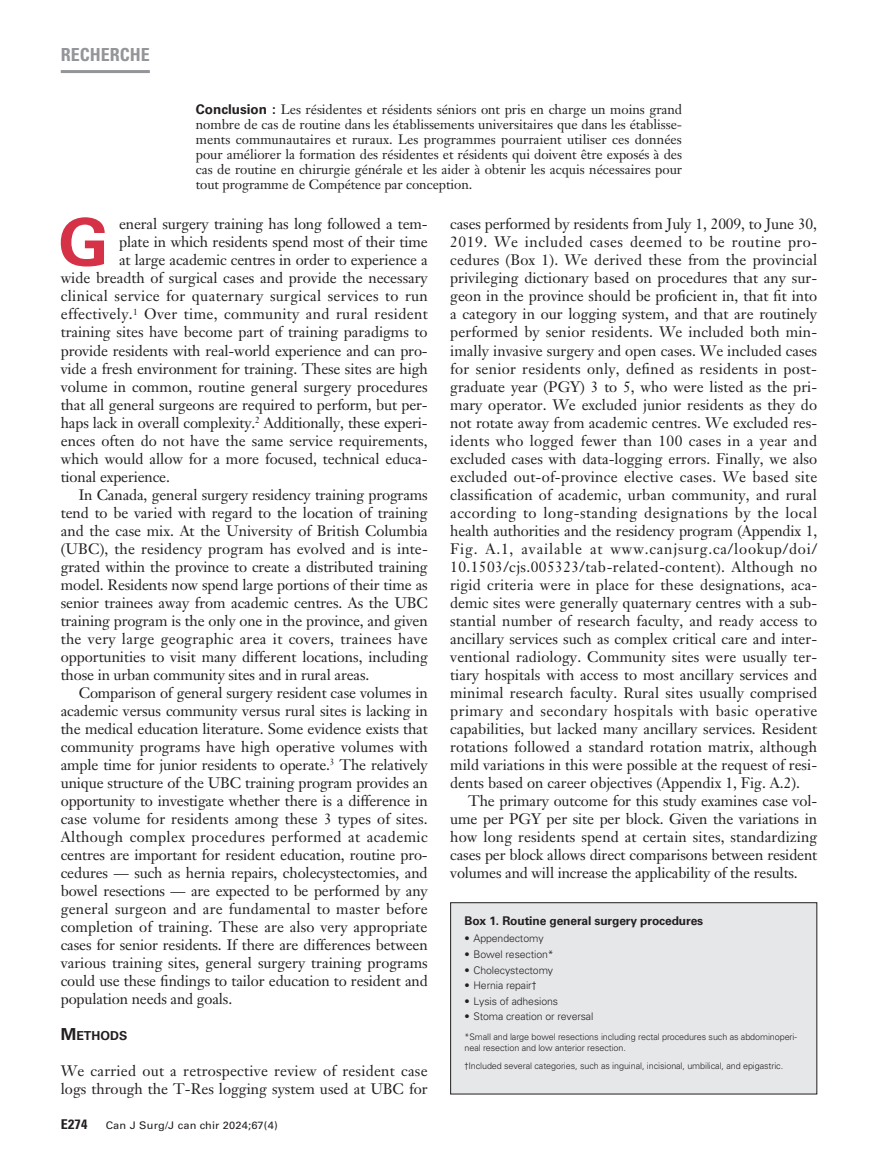
<style>
.page{position:relative;width:878px;height:1175px;background:#fff}
.page>*{position:absolute;margin:0;border:0;box-sizing:border-box;transform-origin:0 0}
.t1{font:700 64.8px "Univers LT Std";color:#d63247}
.t2{font:700 condensed 18px "Univers LT Std";color:#939598}
.t3{font:15px/18px "Janson Text LT Std";letter-spacing:-.01em;color:#231f20;text-align:justify}
.t4{font:15px/18px "Janson Text LT Std";letter-spacing:.015em;color:#231f20}
.t5{font:15px "Janson Text LT Std";letter-spacing:.02em;color:#231f20}
.t6{font:15px "Janson Text LT Std";letter-spacing:.01em;color:#231f20}
.t7{font:15px "Janson Text LT Std";letter-spacing:.025em;color:#231f20}
.t8{font:13.5px/15px "Janson Text LT Std";letter-spacing:-.005em;color:#231f20;text-align:justify}
.t9{font:700 condensed 13.5px "Univers LT Std";color:#231f20;scale:1.05 1}
.t10{font:700 12.3px "Univers LT Std";color:#231f20}
.t11{font:700 12px "Univers LT Std";letter-spacing:-.01em;color:#231f20}
.t12{font:300 10.5px "Univers LT Std";letter-spacing:-.01em;color:#231f20}
.t13{font:10.5px "Univers LT Std";letter-spacing:.015em;color:#231f20;scale:1.05 1}
.t14{font:300 9px/10.8px "Univers LT Std";letter-spacing:-.01em;color:#231f20}
.s1{font-family:"Univers LT Std";font-weight:700}
.s2{font-size:16.5px}
.s3{font-family:"Source Sans Pro";font-weight:400}
</style>
<div class="page">
<hr style="left:61px;top:70px;width:89px;height:3px;background:#939598">
<div style="left:450px;top:902px;width:366px;height:192px;background:#e6e7e9"></div>
<div style="left:450px;top:902px;width:367px;height:192px;border:1px solid #231f20"></div>
<p class="t2" style="left:61px;top:44px;width:91px">RECHERCHE</p>
<p class="t8" style="left:196px;top:101px;width:488px"><span class="s1">Conclusion :</span> Les résidentes et résidents séniors ont pris en charge un moins grand nombre de cas de routine dans les établissements universitaires que dans les établisse&shy;ments communautaires et ruraux. Les programmes pourraient utiliser ces données pour améliorer la formation des résidentes et résidents qui doivent être exposés à des cas de routine en chirurgie générale et les aider à obtenir les acquis nécessaires pour tout programme de Compétence par conception.</p>
<h1 class="t1" style="left:58px;top:205px;width:52px">G</h1>
<p class="t3" style="left:119px;top:215px;width:310px">eneral surgery training has long followed a tem-</p>
<p class="t3" style="left:119px;top:233px;width:310px">plate in which residents spend most of their time</p>
<p class="t3" style="left:119px;top:251px;width:310px">at large academic centres in order to experience a</p>
<p class="t3" style="left:61px;top:269px;width:368px">wide breadth of surgical cases and provide the necessary</p>
<p class="t5" style="left:61px;top:287px;width:368px">clinical service for quaternary surgical services to run</p>
<p class="t5" style="left:61px;top:305px;width:368px">effectively.<sup>1</sup> Over time, community and rural resident</p>
<p class="t3" style="left:61px;top:323px;width:368px">training sites have become part of training paradigms to</p>
<p class="t3" style="left:61px;top:341px;width:368px">provide residents with real-world experience and can pro-</p>
<p class="t3" style="left:61px;top:359px;width:368px">vide a fresh environment for training. These sites are high</p>
<p class="t3" style="left:61px;top:377px;width:368px">volume in common, routine general surgery procedures</p>
<p class="t3" style="left:61px;top:395px;width:368px">that all general surgeons are required to perform, but per-</p>
<p class="t3" style="left:61px;top:413px;width:368px">haps lack in overall complexity.<sup>2</sup> Additionally, these experi-</p>
<p class="t3" style="left:61px;top:431px;width:368px">ences often do not have the same service requirements,</p>
<p class="t3" style="left:61px;top:449px;width:368px">which would allow for a more focused, technical educa-</p>
<p class="t3" style="left:61px;top:467px;width:111px">tional experience.</p>
<p class="t3" style="left:79px;top:485px;width:350px">In Canada, general surgery residency training programs</p>
<p class="t3" style="left:61px;top:503px;width:368px">tend to be varied with regard to the location of training</p>
<p class="t3" style="left:61px;top:521px;width:368px">and the case mix. At the University of British Columbia</p>
<p class="t6" style="left:61px;top:539px;width:368px">(UBC), the residency program has evolved and is inte-</p>
<p class="t3" style="left:61px;top:557px;width:368px">grated within the province to create a distributed training</p>
<p class="t3" style="left:61px;top:575px;width:368px">model. Residents now spend large portions of their time as</p>
<p class="t3" style="left:61px;top:593px;width:368px">senior trainees away from academic centres. As the UBC</p>
<p class="t3" style="left:61px;top:611px;width:368px">training program is the only one in the province, and given</p>
<p class="t4" style="left:61px;top:629px;width:368px">the very large geographic area it covers, trainees have</p>
<p class="t3" style="left:61px;top:647px;width:368px">opportunities to visit many different locations, including</p>
<p class="t3" style="left:61px;top:665px;width:310px">those in urban community sites and in rural areas.</p>
<p class="t3" style="left:79px;top:683px;width:350px">Comparison of general surgery resident case volumes in</p>
<p class="t3" style="left:61px;top:701px;width:368px">academic versus community versus rural sites is lacking in</p>
<p class="t3" style="left:61px;top:719px;width:368px">the medical education literature. Some evidence exists that</p>
<p class="t3" style="left:61px;top:737px;width:368px">community programs have high operative volumes with</p>
<p class="t3" style="left:61px;top:755px;width:368px">ample time for junior residents to operate.<sup>3</sup> The relatively</p>
<p class="t3" style="left:61px;top:773px;width:368px">unique structure of the UBC training program provides an</p>
<p class="t3" style="left:61px;top:791px;width:368px">opportunity to investigate whether there is a difference in</p>
<p class="t6" style="left:61px;top:809px;width:368px">case volume for residents among these 3 types of sites.</p>
<p class="t7" style="left:61px;top:827px;width:368px">Although complex procedures performed at academic</p>
<p class="t3" style="left:61px;top:845px;width:368px">centres are important for resident education, routine pro-</p>
<p class="t3" style="left:61px;top:863px;width:368px">cedures — such as hernia repairs, cholecystectomies, and</p>
<p class="t3" style="left:61px;top:881px;width:368px">bowel resections — are expected to be performed by any</p>
<p class="t4" style="left:61px;top:899px;width:368px">general surgeon and are fundamental to master before</p>
<p class="t3" style="left:61px;top:917px;width:368px">completion of training. These are also very appropriate</p>
<p class="t3" style="left:61px;top:935px;width:368px">cases for senior residents. If there are differences between</p>
<p class="t3" style="left:61px;top:953px;width:368px">various training sites, general surgery training programs</p>
<p class="t3" style="left:61px;top:971px;width:368px">could use these findings to tailor education to resident and</p>
<p class="t3" style="left:61px;top:989px;width:173px">population needs and goals.</p>
<p class="t10" style="left:61px;top:1028px;width:68px"><span class="s2">M</span>ETHODS</p>
<p class="t4" style="left:61px;top:1061px;width:368px">We carried out a retrospective review of resident case logs through the T-Res logging system used at UBC for</p>
<p class="t9" style="left:61px;top:1116px;width:27px">E274</p>
<p class="t13" style="left:106px;top:1119px;width:165px">Can J Surg/J can chir 2024;67(4)</p>
<p class="t3" style="left:450px;top:215px;width:368px">cases performed by residents from July 1, 2009, to June 30, 2019. We included cases deemed to be routine pro&shy;cedures (Box 1). We derived these from the provincial privileging dictionary based on procedures that any sur&shy;geon in the province should be proficient in, that fit into a category in our logging system, and that are routinely performed by senior residents. We included both min&shy;imally invasive surgery and open cases. We included cases for senior residents only, defined as residents in post&shy;graduate year (PGY) 3 to 5, who were listed as the pri&shy;mary operator. We excluded junior residents as they do not rotate away from academic centres. We excluded res&shy;idents who logged fewer than 100 cases in a year and excluded cases with data-logging errors. Finally, we also excluded out-of-province elective cases. We based site classification of academic, urban community, and rural according to long-standing designations by the local health authorities and the residency program (Appendix 1, Fig. A.1, available at www.canjsurg.ca/lookup/doi/ 10.1503/cjs.005323/tab-related-content). Although no rigid criteria were in place for these designations, aca&shy;demic sites were generally quaternary centres with a sub&shy;stantial number of research faculty, and ready access to ancillary services such as complex critical care and inter&shy;ventional radiology. Community sites were usually ter&shy;tiary hospitals with access to most ancillary services and minimal research faculty. Rural sites usually comprised primary and secondary hospitals with basic operative capabilities, but lacked many ancillary services. Resident rotations followed a standard rotation matrix, although mild variations in this were possible at the request of resi&shy;dents based on career objectives (Appendix 1, Fig. A.2).</p>
<p class="t3" style="left:450px;top:791px;width:368px;text-indent:18px">The primary outcome for this study examines case vol&shy;ume per PGY per site per block. Given the variations in how long residents spend at certain sites, standardizing cases per block allows direct comparisons between resident volumes and will increase the applicability of the results.</p>
<p class="t11" style="left:464px;top:914px;width:240px">Box 1. Routine general surgery procedures</p>
<p class="t12" style="left:464px;top:932px;width:81px">• Appendectomy</p>
<p class="t12" style="left:464px;top:948px;width:91px">• Bowel resection*</p>
<p class="t12" style="left:464px;top:963px;width:90px">• Cholecystectomy</p>
<p class="t12" style="left:464px;top:979px;width:73px">• Hernia repair<span class="s3">†</span></p>
<p class="t12" style="left:464px;top:994px;width:95px">• Lysis of adhesions</p>
<p class="t12" style="left:464px;top:1010px;width:130px">• Stoma creation or reversal</p>
<p class="t14" style="left:464px;top:1031px;width:334px">*Small and large bowel resections including rectal procedures such as abdominoperi&shy;neal resection and low anterior resection.</p>
<p class="t14" style="left:464px;top:1060px;width:320px"><span class="s3">†</span>Included several categories, such as inguinal, incisional, umbilical, and epigastric.</p>
</div>
